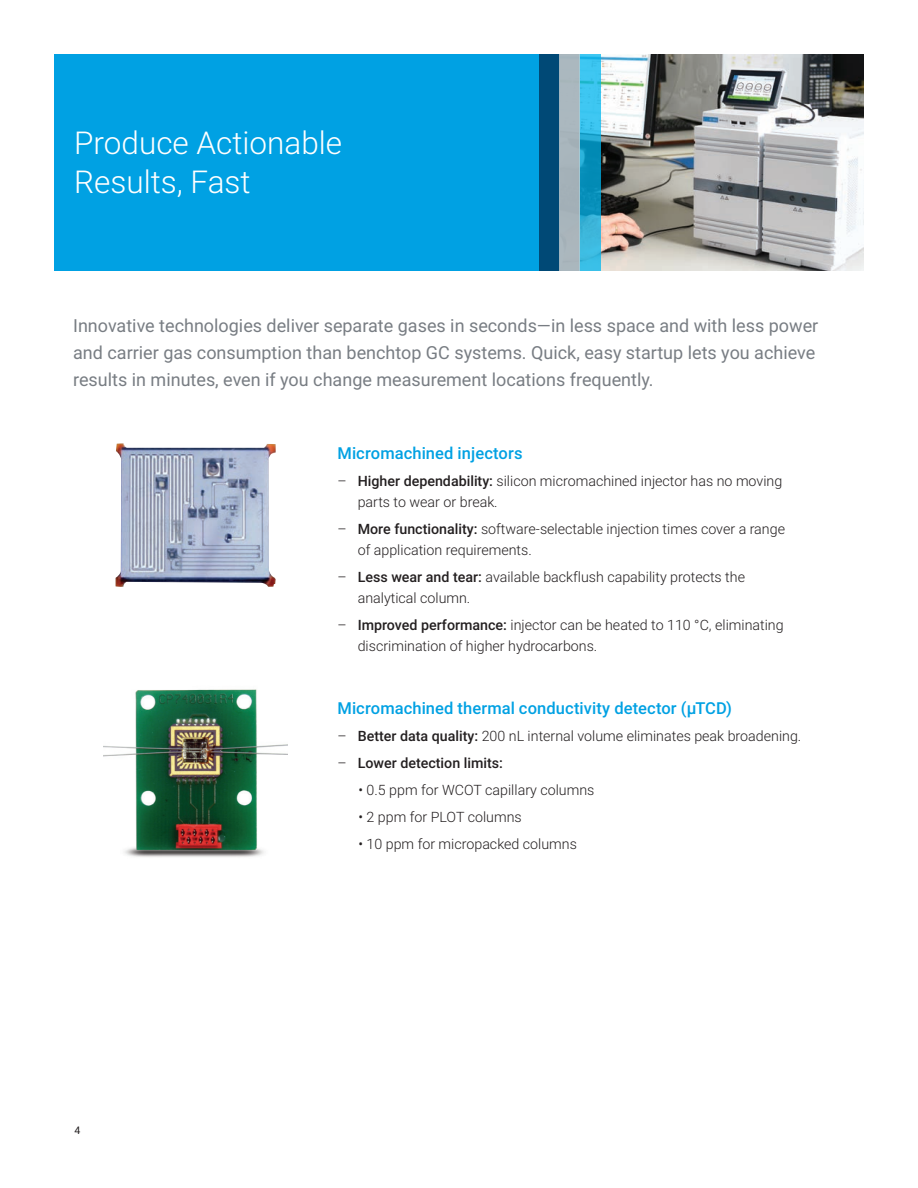
<style>
.page{position:relative;width:918px;height:1188px;background:#fff}
.page>*{position:absolute;margin:0;border:0;box-sizing:border-box;transform-origin:0 0}
.BROCHURE_int_photo_h{font:300 31.5px/39px "Roboto";color:#fff}
.BROCHURE_paragraph_g{font:18px/27px "Roboto";color:#787d83}
.BROCHURE_subhead_blu{font:500 16.5px "Roboto";letter-spacing:.005em;color:#00a1e3}
.BROCHURE_text_black{font:300 14.25px/21px "Roboto";color:#231f20}
.t1{font:500 14.25px "Roboto";color:#231f20}
.t2{font:10.5px "Roboto";color:#231f20}
.s1{font-weight:500}
.s2{font-weight:300}
</style>
<div class="page">
<div style="left:54px;top:54px;width:526px;height:217px;background:#00a1e3"></div>
<img style="left:601px;top:54px;width:263px;height:217px">
<img style="left:116px;top:443px;width:160px;height:144px">
<img style="left:104px;top:689px;width:183px;height:168px">
<div style="left:540px;top:54px;width:40px;height:217px;background:#004976"></div>
<svg style="left:580px;top:54px;width:21px;height:217px;background:#27aed7"></svg>
<div style="left:560px;top:54px;width:20px;height:217px;background:#a9b6bc"></div>
<p class="BROCHURE_int_photo_h" style="left:74px;top:122px;width:269px">Produce Actionable<br>Results, Fast</p>
<p class="BROCHURE_paragraph_g" style="left:73px;top:312px;width:747px">Innovative technologies deliver separate gases in seconds—in less space and with less power and carrier gas consumption than benchtop GC systems. Quick, easy startup lets you achieve results in minutes, even if you change measurement locations frequently.</p>
<p class="BROCHURE_subhead_blu" style="left:337px;top:442px;width:187px">Micromachined injectors</p>
<p class="BROCHURE_text_black" style="left:358px;top:470px;width:426px;text-indent:-20px">– <span class="s1">Higher dependability:</span> silicon micromachined injector has no moving parts to wear or break.</p>
<p class="BROCHURE_text_black" style="left:358px;top:518px;width:429px;text-indent:-20px">– <span class="s1">More functionality:</span> software-selectable injection times cover a range of application requirements.</p>
<p class="BROCHURE_text_black" style="left:358px;top:566px;width:389px;text-indent:-20px">– <span class="s1">Less wear and tear:</span> available backflush capability protects the analytical column.</p>
<p class="BROCHURE_text_black" style="left:358px;top:614px;width:427px;text-indent:-20px">– <span class="s1">Improved performance:</span> injector can be heated to 110 °C, eliminating discrimination of higher hydrocarbons.</p>
<p class="t2" style="left:75px;top:1123px;width:7px">4</p>
<p class="BROCHURE_subhead_blu" style="left:337px;top:697px;width:396px">Micromachined thermal conductivity detector (μTCD)</p>
<p class="BROCHURE_text_black" style="left:337px;top:725px;width:465px">– <span class="s1">Better data quality:</span> 200 nL internal volume eliminates peak broadening.</p>
<p class="t1" style="left:337px;top:753px;width:167px"><span class="s2">–</span> Lower detection limits:</p>
<p class="BROCHURE_text_black" style="left:359px;top:779px;width:237px">• 0.5 ppm for WCOT capillary columns</p>
<p class="BROCHURE_text_black" style="left:359px;top:806px;width:165px">• 2 ppm for PLOT columns</p>
<p class="BROCHURE_text_black" style="left:359px;top:833px;width:220px">• 10 ppm for micropacked columns</p>
</div>
